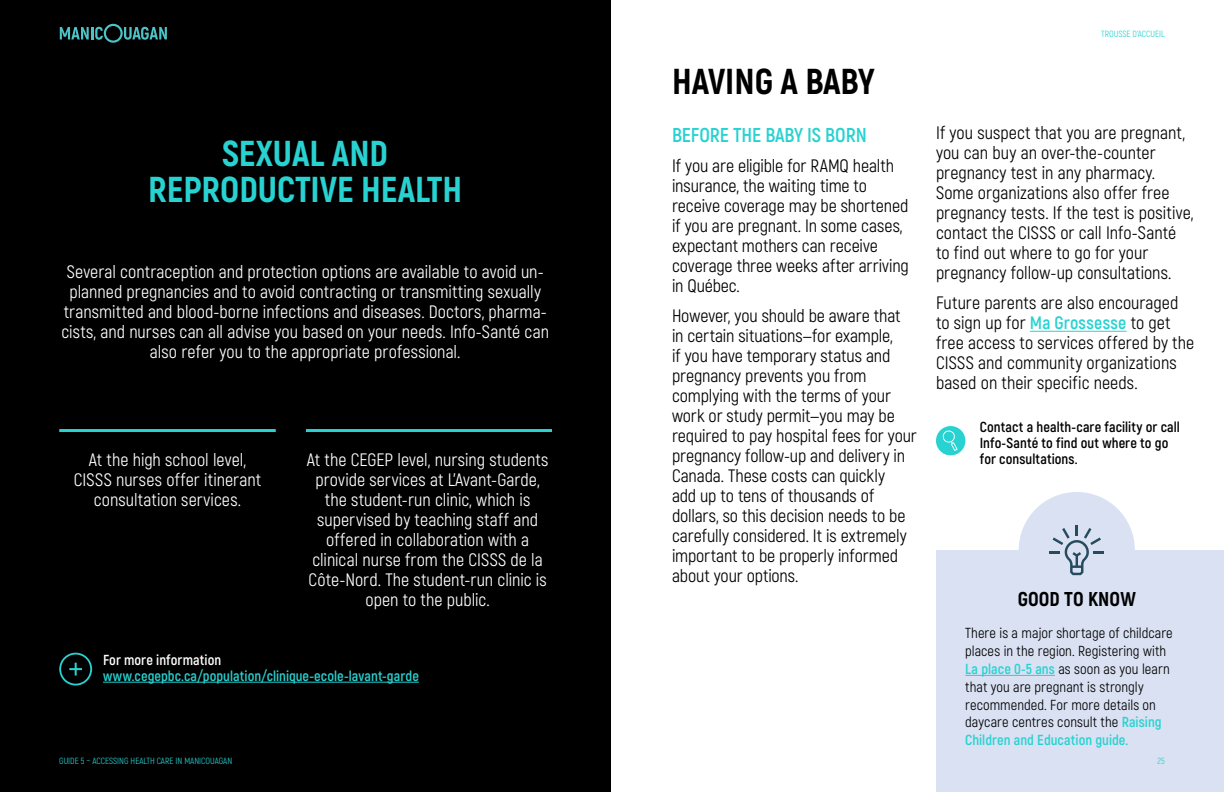
<style>
.page{position:relative;width:1224px;height:792px;background:#fff}
.page>*{position:absolute;margin:0;border:0;box-sizing:border-box;transform-origin:0 0}
.t1{font:800 36px/36px "Akrobat";color:#28d2d1;text-align:center}
.t2{font:800 36px "Akrobat";color:#000}
.t3{font:700 20px "Akrobat";letter-spacing:-.005em;color:#28d2d1}
.t4{font:800 20px "Akrobat";letter-spacing:.005em;color:#000}
.t5{font:18px/20px "Akrobat";color:#000}
.t6{font:18px/20px "Akrobat";letter-spacing:.005em;color:#fff;text-align:center}
.t7{font:14.5px/17.8px "Akrobat";letter-spacing:.005em;color:#000}
.t8{font:700 14.5px/16px "Akrobat";letter-spacing:.01em;color:#000}
.t9{font:700 14.5px "Akrobat";color:#28d2d1}
.t10{font:700 14.5px "Akrobat";letter-spacing:.005em;color:#fff}
.t11{font:9px "Akrobat";color:#28d2d1}
.s1{font-weight:700;color:#28d2d1}
</style>
<div class="page">
<div style="left:0;top:0;width:611px;height:792px;background:#000"></div>
<hr style="left:59px;top:429px;width:217px;height:3px;background:#28d2d1">
<hr style="left:306px;top:429px;width:246px;height:3px;background:#28d2d1">
<svg style="left:69px;top:663px;width:13px;height:13px"></svg>
<div style="left:59px;top:653px;width:33px;height:33px;border:2px solid #28d2d1;border-radius:50%"></div>
<hr style="left:103px;top:682px;width:316px;height:1px;background:#28d2d1">
<svg style="left:60px;top:24px;width:107px;height:19px"></svg>
<div style="left:936px;top:550px;width:288px;height:242px;background:#d9e1f2"></div>
<hr style="left:965px;top:675px;width:90px;height:1px;background:#28d2d1">
<div style="left:1019px;top:492px;width:116px;height:116px;background:#d9e1f2;border-radius:50%"></div>
<svg style="left:1050px;top:525px;width:54px;height:50px"></svg>
<div style="left:936px;top:426px;width:29px;height:29px;background:#28d2d1;border-radius:50%"></div>
<svg style="left:942px;top:430px;width:16px;height:21px"></svg>
<hr style="left:1030px;top:331px;width:97px;height:1px;background:#28d2d1">
<h1 class="t1" style="left:148px;top:135px;width:315px">SEXUAL AND<br>REPRODUCTIVE HEALTH</h1>
<p class="t6" style="left:61px;top:262px;width:489px">Several contraception and protection options are available to avoid un&shy;planned pregnancies and to avoid contracting or transmitting sexually transmitted and blood-borne infections and diseases. Doctors, pharma&shy;cists, and nurses can all advise you based on your needs. Info-Santé can also refer you to the appropriate professional.</p>
<p class="t6" style="left:74px;top:450px;width:189px">At the high school level,<br>CISSS nurses offer itinerant consultation services.</p>
<p class="t6" style="left:307px;top:450px;width:243px">At the CEGEP level, nursing students provide services at L’Avant-Garde, the student-run clinic, which is supervised by teaching staff and offered in collaboration with a clinical nurse from the CISSS de la<br>Côte-Nord. The student-run clinic is open to the public.</p>
<p class="t10" style="left:103px;top:651px;width:120px">For more information</p>
<p class="t9" style="left:103px;top:667px;width:317px">www.cegepbc.ca/population/clinique-ecole-lavant-garde</p>
<h1 class="t2" style="left:672px;top:58px;width:204px">HAVING A BABY</h1>
<p class="t3" style="left:672px;top:123px;width:196px">BEFORE THE BABY IS BORN</p>
<p class="t5" style="left:672px;top:156px;width:238px">If you are eligible for RAMQ health insurance, the waiting time to receive coverage may be shortened if you are pregnant. In some cases, expectant mothers can receive coverage three weeks after arriving in Québec.</p>
<p class="t5" style="left:672px;top:306px;width:246px">However, you should be aware that<br>in certain situations—for example,<br>if you have temporary status and pregnancy prevents you from complying with the terms of your work or study permit—you may be required to pay hospital fees for your pregnancy follow-up and delivery in<br>Canada. These costs can quickly<br>add up to tens of thousands of dollars, so this decision needs to be carefully considered. It is extremely important to be properly informed about your options.</p>
<p class="t11" style="left:1101px;top:29px;width:65px">TROUSSE D’ACCUEIL</p>
<p class="t5" style="left:936px;top:123px;width:259px">If you suspect that you are pregnant, you can buy an over-the-counter pregnancy test in any pharmacy.<br>Some organizations also offer free pregnancy tests. If the test is positive, contact the CISSS or call Info-Santé to find out where to go for your pregnancy follow-up consultations.</p>
<p class="t5" style="left:936px;top:293px;width:260px">Future parents are also encouraged to sign up for <span class="s1">Ma Grossesse</span> to get free access to services offered by the CISSS and community organizations based on their specific needs.</p>
<p class="t8" style="left:980px;top:418px;width:202px">Contact a health-care facility or call<br>Info-Santé to find out where to go for consultations.</p>
<p class="t4" style="left:1018px;top:587px;width:120px">GOOD TO KNOW</p>
<p class="t7" style="left:965px;top:624px;width:209px">There is a major shortage of childcare places in the region. Registering with <span class="s1">La place 0-5 ans</span> as soon as you learn that you are pregnant is strongly recommended. For more details on daycare centres consult the <span class="s1">Raising Children and Education guide.</span></p>
<p class="t11" style="left:59px;top:756px;width:175px">GUIDE 5 – ACCESSING HEALTH CARE IN MANICOUAGAN</p>
<p class="t11" style="left:1158px;top:756px;width:9px">25</p>
</div>
